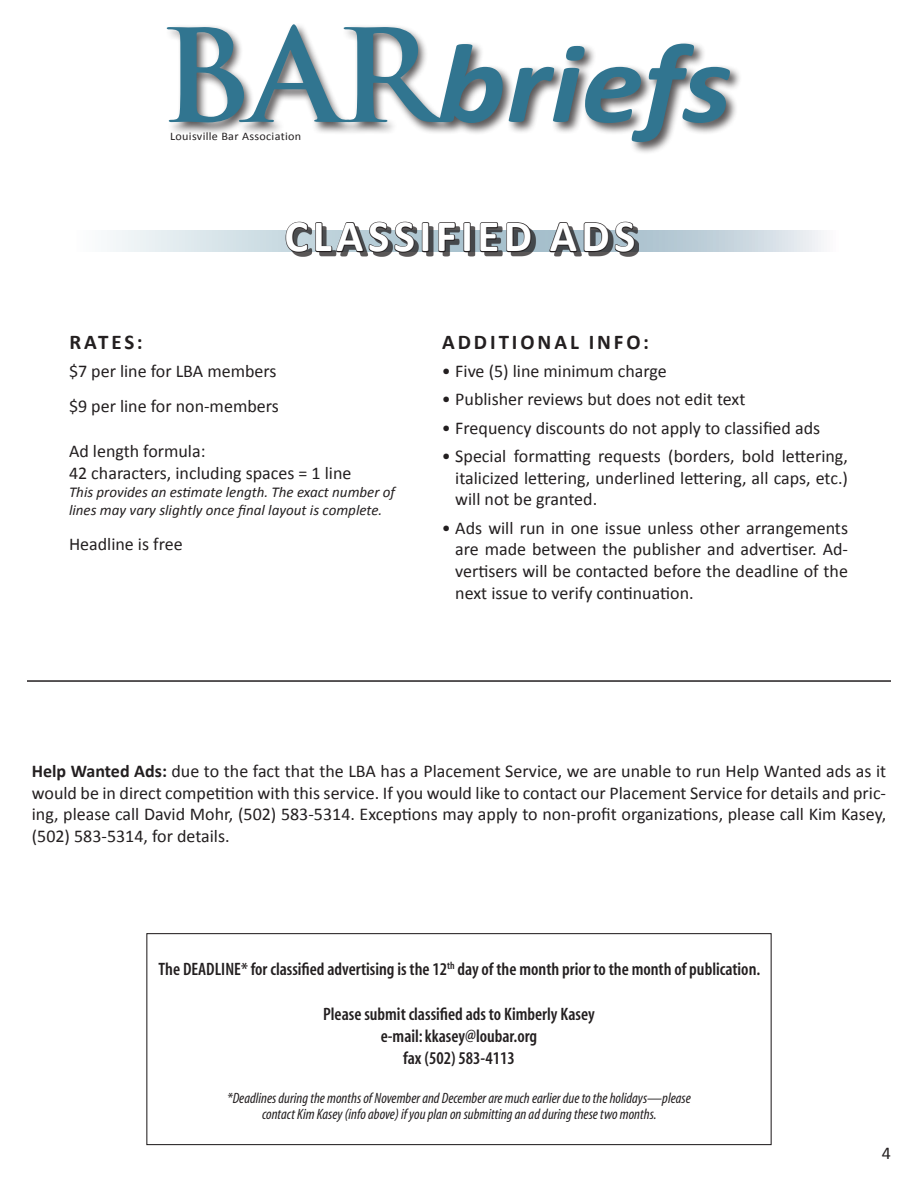
<style>
.page{position:relative;width:918px;height:1188px;background:#fff}
.page>*{position:absolute;margin:0;border:0;box-sizing:border-box;transform-origin:0 0}
.t1{font:italic 700 114.3px "Calibri";color:#317590;scale:1.15 1}
.t2{font:700 45px "Calibri";letter-spacing:.1em;color:#fff}
.t3{font:700 21px "Calibri";letter-spacing:.14em;color:#231f20}
.t4{font:18px/21.6px "Calibri";color:#231f20;text-align:justify}
.t5{font:600 condensed 18px "Myriad";color:#231f20}
.t6{font:italic condensed 15px "Myriad";color:#231f20}
.t7{font:italic 15px/18px "Calibri";color:#231f20}
.t8{font:11.55px "Calibri";letter-spacing:.025em;color:#231f20;scale:1.05 1}
.s1{font-family:"Trajan";font-style:normal;font-size:125.7px}
.s2{font-weight:700}
</style>
<div class="page">
<hr style="left:27px;top:680px;width:864px;height:2px;background:#231f20">
<div style="left:146px;top:933px;width:626px;height:212px;border:1px solid #231f20"></div>
<div style="left:165px;top:22px;width:577px;height:133px;background:#231f20;opacity:.75"></div>
<svg style="left:110px;top:230px;width:711px;height:21px;background:#d3dfe5"></svg>
<div style="left:289px;top:226px;width:350px;height:31px;background:#231f20;opacity:.75"></div>
<svg style="left:285px;top:221px;width:130px;height:33px"></svg>
<svg style="left:421px;top:222px;width:9px;height:31px"></svg>
<svg style="left:437px;top:222px;width:35px;height:31px"></svg>
<svg style="left:479px;top:222px;width:20px;height:31px"></svg>
<svg style="left:505px;top:222px;width:27px;height:31px"></svg>
<svg style="left:548px;top:221px;width:88px;height:33px"></svg>
<p class="t1" style="left:158px;top:13px;width:500px"><span class="s1">Bar</span>briefs</p>
<p class="t8" style="left:170px;top:129px;width:126px">Louisville Bar Association</p>
<p class="t2" style="left:285px;top:209px;width:352px">CLASSIFIED ADS</p>
<p class="t3" style="left:69px;top:329px;width:75px">RATES:</p>
<p class="t4" style="left:69px;top:359px;width:209px">$7 per line for LBA members</p>
<p class="t4" style="left:69px;top:395px;width:211px">$9 per line for non-members</p>
<p class="t4" style="left:69px;top:440px;width:138px">Ad length formula:</p>
<p class="t4" style="left:69px;top:461px;width:284px">42 characters, including spaces = 1 line</p>
<p class="t7" style="left:69px;top:482px;width:328px">This provides an estimate length. The exact number of lines may vary slightly once final layout is complete.</p>
<p class="t4" style="left:69px;top:532px;width:115px">Headline is free</p>
<p class="t3" style="left:442px;top:329px;width:208px">ADDITIONAL INFO:</p>
<p class="t4" style="left:442px;top:359px;width:227px">• Five (5) line minimum charge</p>
<p class="t4" style="left:442px;top:388px;width:305px">• Publisher reviews but does not edit text</p>
<p class="t4" style="left:442px;top:416px;width:380px">• Frequency discounts do not apply to classified ads</p>
<p class="t4" style="left:455px;top:445px;width:394px;text-indent:-14px">• Special formatting requests (borders, bold lettering, italicized lettering, underlined lettering, all caps, etc.) will not be granted.</p>
<p class="t4" style="left:455px;top:516px;width:394px;text-indent:-14px">• Ads will run in one issue unless other arrangements are made between the publisher and advertiser. Ad&shy;vertisers will be contacted before the deadline of the next issue to verify continuation.</p>
<p class="t4" style="left:32px;top:759px;width:856px"><span class="s2">Help Wanted Ads:</span> due to the fact that the LBA has a Placement Service, we are unable to run Help Wanted ads as it would be in direct competition with this service. If you would like to contact our Placement Service for details and pric&shy;ing, please call David Mohr, (502) 583-5314. Exceptions may apply to non-profit organizations, please call Kim Kasey, (502) 583-5314, for details.</p>
<p class="t5" style="left:159px;top:960px;width:603px">The DEADLINE* for classified advertising is the 12<sup>th</sup> day of the month prior to the month of publication.</p>
<p class="t5" style="left:323px;top:1005px;width:273px">Please submit classified ads to Kimberly Kasey</p>
<p class="t5" style="left:381px;top:1027px;width:158px">e-mail: kkasey@loubar.org</p>
<p class="t5" style="left:403px;top:1049px;width:113px">fax (502) 583-4113</p>
<p class="t6" style="left:227px;top:1090px;width:465px">*Deadlines during the months of November and December are much earlier due to the holidays—please</p>
<p class="t6" style="left:262px;top:1107px;width:396px">contact Kim Kasey (info above) if you plan on submitting an ad during these two months.</p>
<p class="t4" style="left:882px;top:1141px;width:11px">4</p>
</div>
